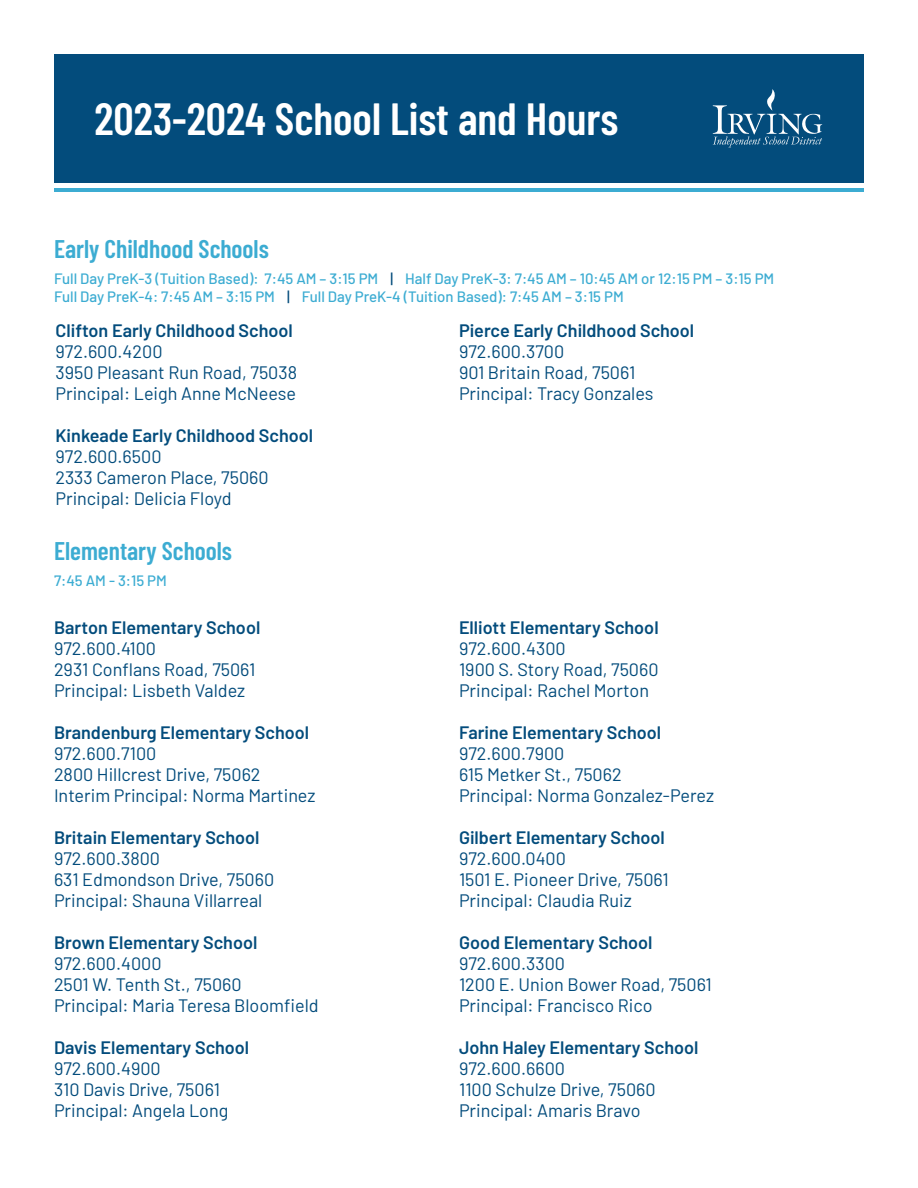
<style>
.page{position:relative;width:918px;height:1188px;background:#fff}
.page>*{position:absolute;margin:0;border:0;box-sizing:border-box;transform-origin:0 0}
.General_Blue_Text{font:600 45px "Barlow Condensed";color:#fff}
.T_Title{font:600 25.5px "Barlow Condensed";color:#3cacd2}
.General_Blue_Text-2{font:18px "Barlow";color:#034c7c}
.BlodGeneralBlue{font:600 18px "Barlow";color:#034c7c}
.Hours{font:500 15px "Barlow";color:#3cacd2}
.s1{color:#034c7c}
</style>
<div class="page">
<div style="left:54px;top:54px;width:810px;height:129px;background:#034c7c"></div>
<hr style="left:54px;top:188px;width:810px;height:4px;background:#3cacd2">
<svg style="left:713px;top:89px;width:109px;height:58px"></svg>
<p class="General_Blue_Text" style="left:94px;top:87px;width:526px">2023-2024 School List and Hours</p>
<p class="T_Title" style="left:54px;top:231px;width:216px">Early Childhood Schools</p>
<p class="Hours" style="left:54px;top:268px;width:722px">Full Day PreK-3 (Tuition Based): 7:45 AM – 3:15 PM <span class="s1">|</span> Half Day PreK-3: 7:45 AM – 10:45 AM or 12:15 PM – 3:15 PM</p>
<p class="Hours" style="left:54px;top:286px;width:571px">Full Day PreK-4: 7:45 AM – 3:15 PM <span class="s1">|</span> Full Day PreK-4 (Tuition Based): 7:45 AM – 3:15 PM</p>
<p class="BlodGeneralBlue" style="left:56px;top:317px;width:239px">Clifton Early Childhood School</p>
<p class="General_Blue_Text-2" style="left:56px;top:338px;width:109px">972.600.4200</p>
<p class="General_Blue_Text-2" style="left:56px;top:359px;width:243px">3950 Pleasant Run Road, 75038</p>
<p class="General_Blue_Text-2" style="left:56px;top:380px;width:242px">Principal: Leigh Anne McNeese</p>
<p class="BlodGeneralBlue" style="left:56px;top:422px;width:259px">Kinkeade Early Childhood School</p>
<p class="General_Blue_Text-2" style="left:56px;top:443px;width:108px">972.600.6500</p>
<p class="General_Blue_Text-2" style="left:56px;top:464px;width:215px">2333 Cameron Place, 75060</p>
<p class="General_Blue_Text-2" style="left:56px;top:485px;width:178px">Principal: Delicia Floyd</p>
<p class="T_Title" style="left:54px;top:533px;width:180px">Elementary Schools</p>
<p class="Hours" style="left:54px;top:570px;width:114px">7:45 AM - 3:15 PM</p>
<p class="BlodGeneralBlue" style="left:54px;top:614px;width:208px">Barton Elementary School</p>
<p class="General_Blue_Text-2" style="left:54px;top:635px;width:104px">972.600.4100</p>
<p class="General_Blue_Text-2" style="left:54px;top:656px;width:203px">2931 Conflans Road, 75061</p>
<p class="General_Blue_Text-2" style="left:54px;top:677px;width:193px">Principal: Lisbeth Valdez</p>
<p class="BlodGeneralBlue" style="left:54px;top:719px;width:257px">Brandenburg Elementary School</p>
<p class="General_Blue_Text-2" style="left:54px;top:740px;width:104px">972.600.7100</p>
<p class="General_Blue_Text-2" style="left:54px;top:761px;width:208px">2800 Hillcrest Drive, 75062</p>
<p class="General_Blue_Text-2" style="left:54px;top:782px;width:263px">Interim Principal: Norma Martinez</p>
<p class="BlodGeneralBlue" style="left:54px;top:824px;width:207px">Britain Elementary School</p>
<p class="General_Blue_Text-2" style="left:54px;top:845px;width:108px">972.600.3800</p>
<p class="General_Blue_Text-2" style="left:54px;top:866px;width:222px">631 Edmondson Drive, 75060</p>
<p class="General_Blue_Text-2" style="left:54px;top:887px;width:210px">Principal: Shauna Villarreal</p>
<p class="BlodGeneralBlue" style="left:54px;top:929px;width:205px">Brown Elementary School</p>
<p class="General_Blue_Text-2" style="left:54px;top:950px;width:109px">972.600.4000</p>
<p class="General_Blue_Text-2" style="left:54px;top:971px;width:189px">2501 W. Tenth St., 75060</p>
<p class="General_Blue_Text-2" style="left:54px;top:992px;width:266px">Principal: Maria Teresa Bloomfield</p>
<p class="BlodGeneralBlue" style="left:54px;top:1034px;width:197px">Davis Elementary School</p>
<p class="General_Blue_Text-2" style="left:54px;top:1055px;width:108px">972.600.4900</p>
<p class="General_Blue_Text-2" style="left:54px;top:1076px;width:167px">310 Davis Drive, 75061</p>
<p class="General_Blue_Text-2" style="left:54px;top:1097px;width:176px">Principal: Angela Long</p>
<p class="BlodGeneralBlue" style="left:459px;top:317px;width:237px">Pierce Early Childhood School</p>
<p class="General_Blue_Text-2" style="left:459px;top:338px;width:107px">972.600.3700</p>
<p class="General_Blue_Text-2" style="left:459px;top:359px;width:178px">901 Britain Road, 75061</p>
<p class="General_Blue_Text-2" style="left:459px;top:380px;width:196px">Principal: Tracy Gonzales</p>
<p class="BlodGeneralBlue" style="left:459px;top:614px;width:201px">Elliott Elementary School</p>
<p class="General_Blue_Text-2" style="left:459px;top:635px;width:108px">972.600.4300</p>
<p class="General_Blue_Text-2" style="left:459px;top:656px;width:201px">1900 S. Story Road, 75060</p>
<p class="General_Blue_Text-2" style="left:459px;top:677px;width:192px">Principal: Rachel Morton</p>
<p class="BlodGeneralBlue" style="left:459px;top:719px;width:204px">Farine Elementary School</p>
<p class="General_Blue_Text-2" style="left:459px;top:740px;width:107px">972.600.7900</p>
<p class="General_Blue_Text-2" style="left:459px;top:761px;width:164px">615 Metker St., 75062</p>
<p class="General_Blue_Text-2" style="left:459px;top:782px;width:257px">Principal: Norma Gonzalez-Perez</p>
<p class="BlodGeneralBlue" style="left:459px;top:824px;width:207px">Gilbert Elementary School</p>
<p class="General_Blue_Text-2" style="left:459px;top:845px;width:108px">972.600.0400</p>
<p class="General_Blue_Text-2" style="left:459px;top:866px;width:211px">1501 E. Pioneer Drive, 75061</p>
<p class="General_Blue_Text-2" style="left:459px;top:887px;width:174px">Principal: Claudia Ruiz</p>
<p class="BlodGeneralBlue" style="left:459px;top:929px;width:195px">Good Elementary School</p>
<p class="General_Blue_Text-2" style="left:459px;top:950px;width:108px">972.600.3300</p>
<p class="General_Blue_Text-2" style="left:459px;top:971px;width:254px">1200 E. Union Bower Road, 75061</p>
<p class="General_Blue_Text-2" style="left:459px;top:992px;width:195px">Principal: Francisco Rico</p>
<p class="BlodGeneralBlue" style="left:459px;top:1034px;width:241px">John Haley Elementary School</p>
<p class="General_Blue_Text-2" style="left:459px;top:1055px;width:108px">972.600.6600</p>
<p class="General_Blue_Text-2" style="left:459px;top:1076px;width:198px">1100 Schulze Drive, 75060</p>
<p class="General_Blue_Text-2" style="left:459px;top:1097px;width:183px">Principal: Amaris Bravo</p>
</div>
